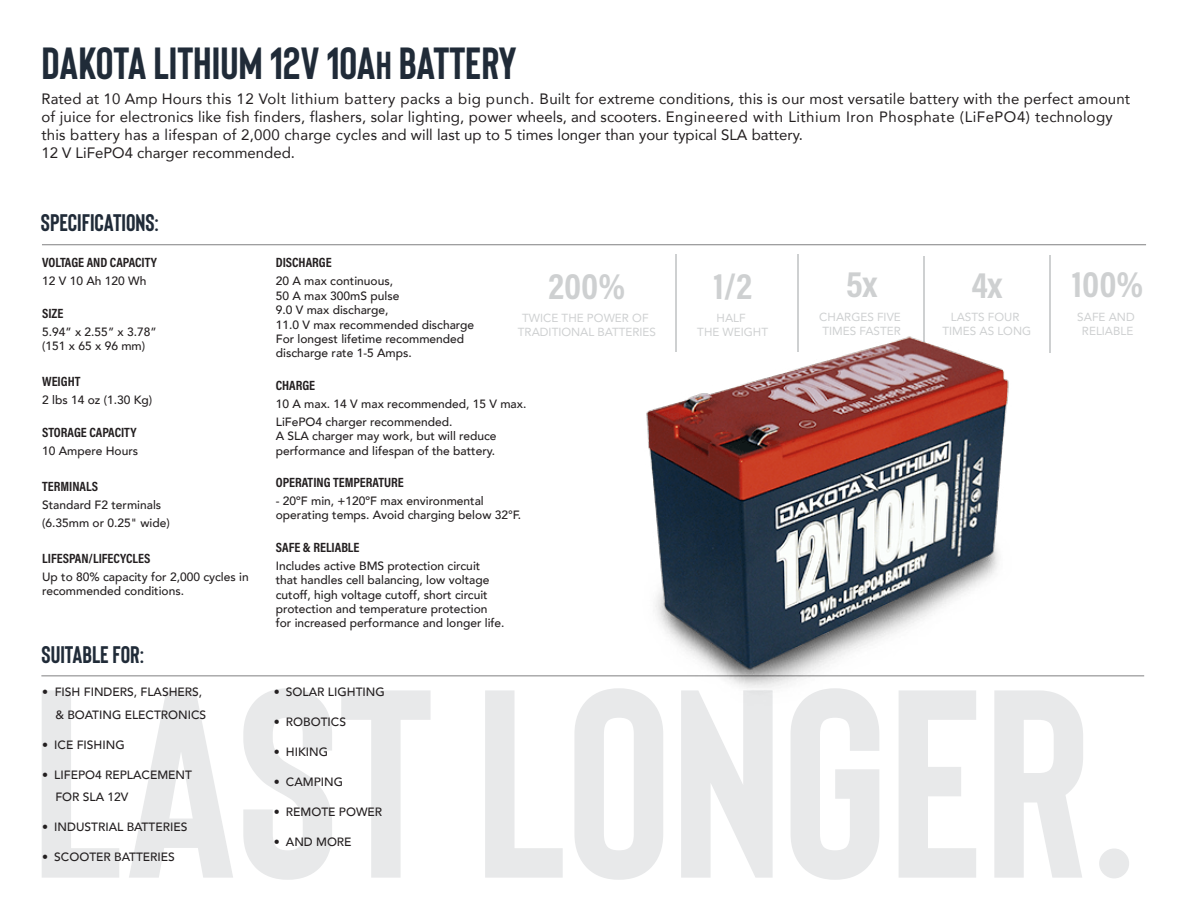
<style>
.page{position:relative;width:1188px;height:918px;background:#fff}
.page>*{position:absolute;margin:0;border:0;box-sizing:border-box;transform-origin:0 0}
.t1{font:700 267.45px "Bison";color:#e8e9ea}
.t2{font:700 45px "Bison";color:#202b38}
.t3{font:700 37.35px "Acumin Pro Cond";color:#ced0d1}
.t4{font:700 24px "Bison";color:#202b38}
.t5{font:15px/18px "Avenir";letter-spacing:.01em;color:#231f20}
.t6{font:700 13.5px "Acumin Pro Cond";color:#231f20}
.t7{font:500 12px/14.4px "Avenir";color:#231f20}
.t8{font:11.7px/14.1px "Avenir";color:#ced0d1;text-align:center}
.s1{font-size:39px}
.s2{font-weight:300}
</style>
<div class="page">
<hr style="left:42px;top:244px;width:1104px;height:1px;background:#808082">
<hr style="left:41px;top:675px;width:1103px;height:1px;background:#808082">
<img style="left:507px;top:244px;width:639px;height:444px">
<h2 class="t2" style="left:42px;top:35px;width:476px">DAKOTA LITHIUM 12V 10A<span class="s1">h</span> BATTERY</h2>
<p class="t5" style="left:41px;top:90px;width:1090px">Rated at 10 Amp Hours this 12 Volt lithium battery packs a big punch. Built for extreme conditions, this is our most versatile battery with the perfect amount of juice for electronics like fish finders, flashers, solar lighting, power wheels, and scooters. Engineered with Lithium Iron Phosphate (LiFePO4) technology this battery has a lifespan of 2,000 charge cycles and will last up to 5 times longer than your typical SLA battery.<br>12 V LiFePO4 charger recommended.</p>
<h3 class="t4" style="left:41px;top:208px;width:119px">SPECIFICATIONS:</h3>
<p class="t6" style="left:42px;top:254px;width:116px">VOLTAGE AND CAPACITY</p>
<p class="t7" style="left:42px;top:273px;width:106px">12 V 10 Ah 120 Wh</p>
<p class="t6" style="left:42px;top:304px;width:23px">SIZE</p>
<p class="t7" style="left:42px;top:324px;width:116px">5.94” x 2.55” x 3.78” (151 x 65 x 96 mm)</p>
<p class="t6" style="left:42px;top:373px;width:40px">WEIGHT</p>
<p class="t7" style="left:42px;top:392px;width:112px">2 lbs 14 oz (1.30 Kg)</p>
<p class="t6" style="left:42px;top:423px;width:96px">STORAGE CAPACITY</p>
<p class="t7" style="left:42px;top:443px;width:98px">10 Ampere Hours</p>
<p class="t6" style="left:42px;top:477px;width:58px">TERMINALS</p>
<p class="t7" style="left:42px;top:495px;width:129px;line-height:18px">Standard F2 terminals (6.35mm or 0.25" wide)</p>
<p class="t6" style="left:42px;top:549px;width:110px">LIFESPAN/LIFECYCLES</p>
<p class="t7" style="left:42px;top:569px;width:208px">Up to 80% capacity for 2,000 cycles in recommended conditions.</p>
<h3 class="t4" style="left:42px;top:640px;width:104px">SUITABLE FOR:</h3>
<p class="t6" style="left:276px;top:254px;width:57px">DISCHARGE</p>
<p class="t7" style="left:276px;top:273px;width:200px">20 A max continuous,<br>50 A max 300mS pulse<br>9.0 V max discharge,<br>11.0 V max recommended discharge<br>For longest lifetime recommended discharge rate 1-5 Amps.</p>
<p class="t6" style="left:276px;top:376px;width:41px">CHARGE</p>
<p class="t7" style="left:276px;top:394px;width:252px;line-height:18px">10 A max. 14 V max recommended, 15 V max.<br>LiFePO4 charger recommended.</p>
<p class="t7" style="left:276px;top:428px;width:222px">A SLA charger may work, but will reduce performance and lifespan of the battery.</p>
<p class="t6" style="left:276px;top:473px;width:129px">OPERATING TEMPERATURE</p>
<p class="t7" style="left:276px;top:493px;width:247px">- 20ºF min, +120ºF max environmental operating temps. Avoid charging below 32°F.</p>
<p class="t6" style="left:276px;top:538px;width:85px">SAFE &amp; RELIABLE</p>
<p class="t7" style="left:276px;top:558px;width:230px">Includes active BMS protection circuit that handles cell balancing, low voltage cutoff, high voltage cutoff, short circuit protection and temperature protection for increased performance and longer life.</p>
<h3 class="t3" style="left:549px;top:261px;width:78px">200%</h3>
<p class="t8" style="left:518px;top:310px;width:140px">TWICE THE POWER OF<br>TRADITIONAL BATTERIES</p>
<h3 class="t3" style="left:714px;top:261px;width:40px">1/2</h3>
<p class="t8" style="left:697px;top:310px;width:72px">HALF<br>THE WEIGHT</p>
<h3 class="t3" style="left:846px;top:260px;width:32px">5x</h3>
<p class="t8" style="left:819px;top:309px;width:83px;text-align:left">CHARGES FIVE<br>TIMES FASTER</p>
<h3 class="t3" style="left:972px;top:260px;width:32px">4x</h3>
<p class="t8" style="left:942px;top:310px;width:90px">LASTS FOUR<br>TIMES AS LONG</p>
<h3 class="t3" style="left:1072px;top:260px;width:73px">100%</h3>
<p class="t8" style="left:1077px;top:309px;width:59px">SAFE AND<br>RELIABLE</p>
<p class="t7" style="left:55px;top:680px;width:152px;line-height:22.5px;text-indent:-13px"><span class="s2">•</span> FISH FINDERS, FLASHERS, &amp; BOATING ELECTRONICS</p>
<p class="t7" style="left:42px;top:737px;width:84px"><span class="s2">•</span> ICE FISHING</p>
<p class="t7" style="left:55px;top:763px;width:138px;line-height:22.5px;text-indent:-13px"><span class="s2">•</span> LIFEPO4 REPLACEMENT<br>FOR SLA 12V</p>
<p class="t7" style="left:42px;top:819px;width:147px"><span class="s2">•</span> INDUSTRIAL BATTERIES</p>
<p class="t7" style="left:42px;top:849px;width:134px"><span class="s2">•</span> SCOOTER BATTERIES</p>
<p class="t7" style="left:274px;top:684px;width:113px"><span class="s2">•</span> SOLAR LIGHTING</p>
<p class="t7" style="left:274px;top:714px;width:74px"><span class="s2">•</span> ROBOTICS</p>
<p class="t7" style="left:274px;top:744px;width:56px"><span class="s2">•</span> HIKING</p>
<p class="t7" style="left:274px;top:774px;width:71px"><span class="s2">•</span> CAMPING</p>
<p class="t7" style="left:274px;top:804px;width:110px"><span class="s2">•</span> REMOTE POWER</p>
<p class="t7" style="left:274px;top:834px;width:79px"><span class="s2">•</span> AND MORE</p>
<h1 class="t1" style="left:31px;top:616px;width:1109px">LAST LONGER.</h1>
</div>
